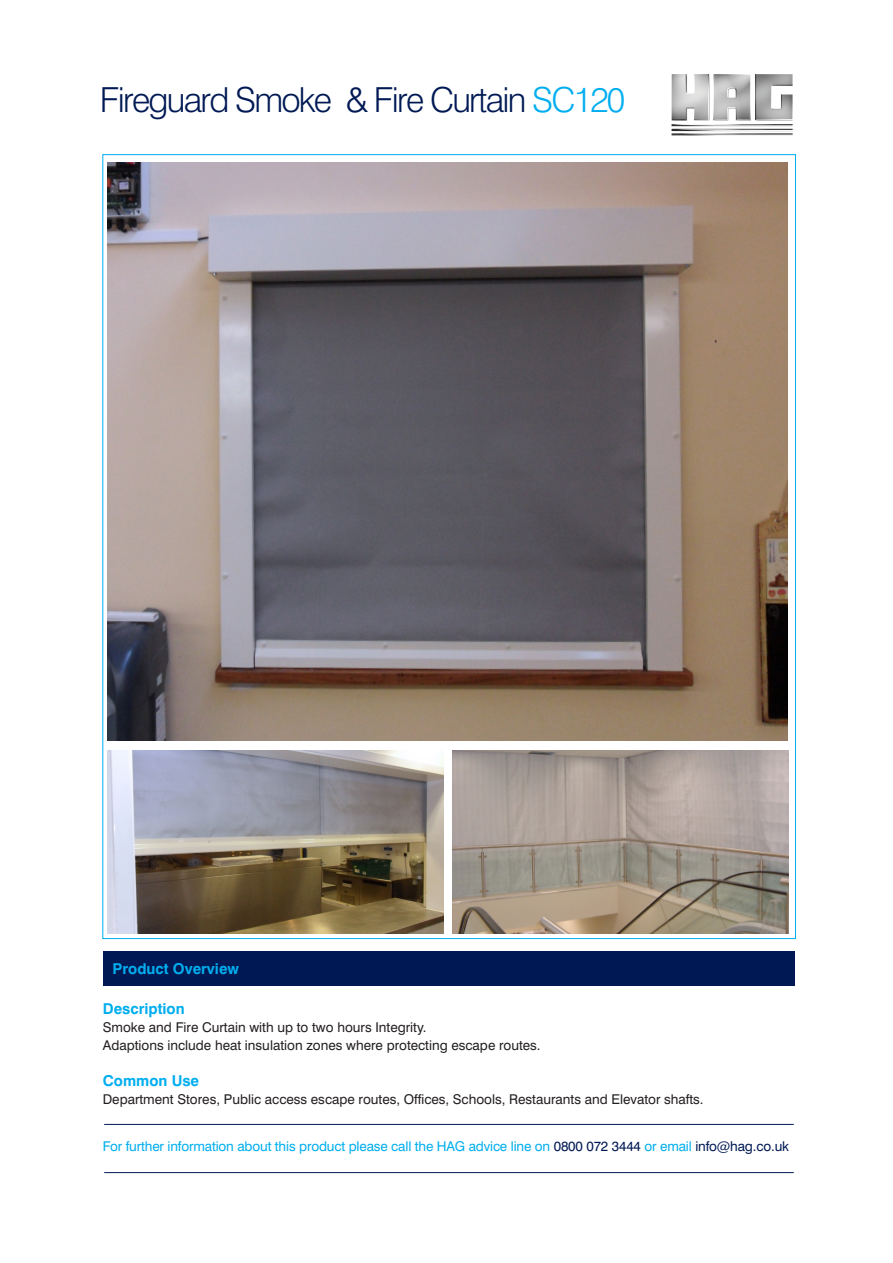
<style>
.page{position:relative;width:893px;height:1263px;background:#fff}
.page>*{position:absolute;margin:0;border:0;box-sizing:border-box;transform-origin:0 0}
.t1{font:300 34.5px "Swiss 721 BT";letter-spacing:-.05em;color:#001954}
.t2{font:700 15px "Swiss 721 BT";color:#00aeef}
.t3{font:13.5px "Swiss 721 BT";color:#231f20}
.t4{font:13.5px "Swiss 721 BT";letter-spacing:-.01em;color:#00aeef}
.s1{color:#00aeef}
.s2{color:#001954}
</style>
<div class="page">
<hr style="left:104px;top:1124px;width:690px;height:1px;background:#001954">
<hr style="left:104px;top:1172px;width:690px;height:1px;background:#001954">
<img style="left:671px;top:74px;width:122px;height:61px">
<div style="left:104px;top:952px;width:691px;height:34px;background:#001954"></div>
<img style="left:108px;top:162px;width:679px;height:579px">
<img style="left:108px;top:750px;width:335px;height:184px">
<img style="left:452px;top:750px;width:336px;height:184px">
<p class="t1" style="left:100px;top:78px;width:527px">Fireguard Smoke &amp; Fire Curtain <span class="s1">SC120</span></p>
<p class="t2" style="left:113px;top:960px;width:128px">Product Overview</p>
<p class="t2" style="left:103px;top:999px;width:83px">Description</p>
<p class="t3" style="left:103px;top:1019px;width:325px">Smoke and Fire Curtain with up to two hours Integrity.</p>
<p class="t3" style="left:103px;top:1037px;width:439px">Adaptions include heat insulation zones where protecting escape routes.</p>
<p class="t2" style="left:103px;top:1071px;width:98px">Common Use</p>
<p class="t3" style="left:103px;top:1091px;width:602px">Department Stores, Public access escape routes, Offices, Schools, Restaurants and Elevator shafts.</p>
<p class="t4" style="left:103px;top:1138px;width:688px">For further information about this product please call the HAG advice line on <span class="s2">0800 072 3444</span> or email <span class="s2">info@hag.co.uk</span></p>
</div>
